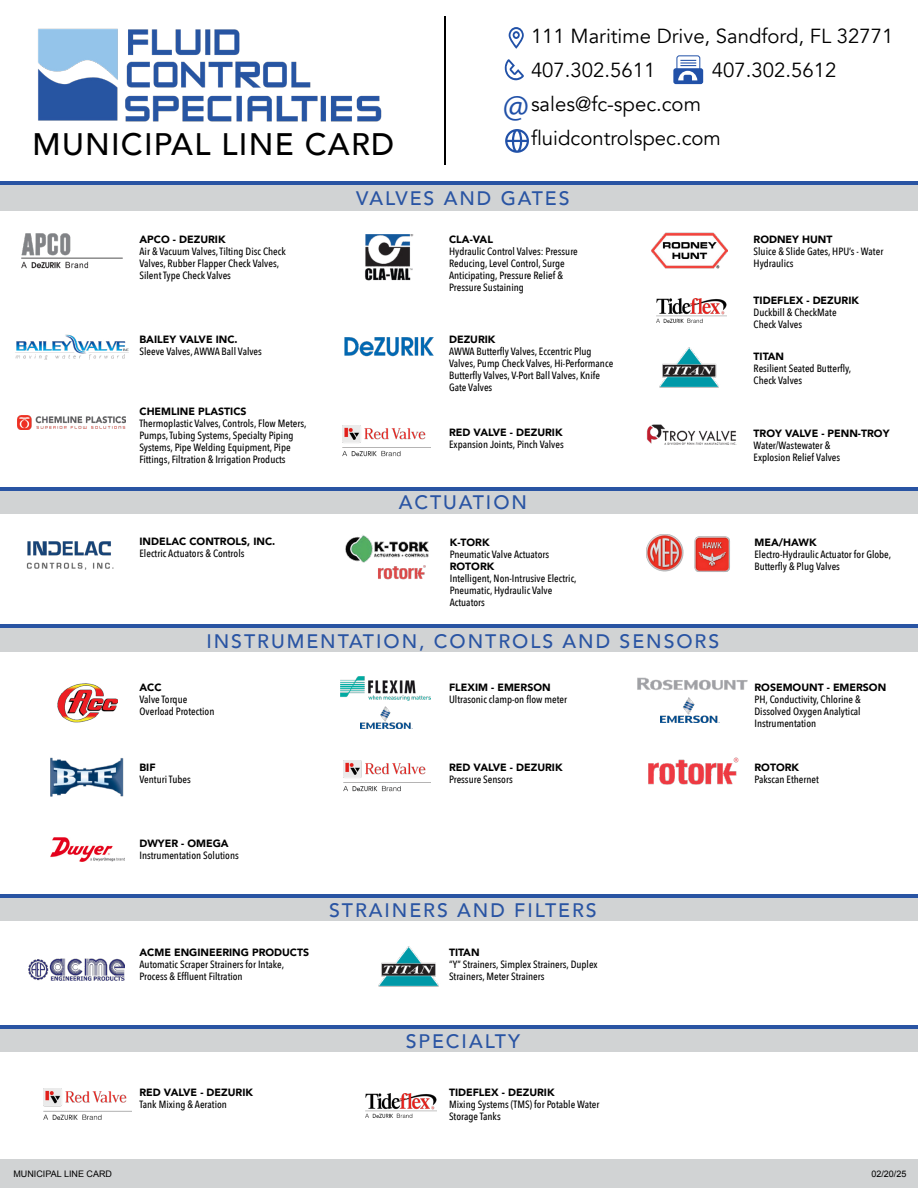
<style>
.page{position:relative;width:918px;height:1188px;background:#fff}
.page>*{position:absolute;margin:0;border:0;box-sizing:border-box;transform-origin:0 0}
.t1{font:35.55px "Myriad Pro";color:#2151a8}
.t2{font:500 31.05px "Avenir";letter-spacing:.04em;color:#000}
.t3{font:20.4px/34.2px "Avenir";color:#000}
.t4{font:500 19.5px "Avenir";letter-spacing:.1em;color:#2954a3}
.t5{font:500 10.5px/12px "Avenir Next Condensed";color:#000}
.t6{font:900 10.5px "Avenir";color:#000}
.t7{font:9px "Arial";color:#000}
</style>
<div class="page">
<div style="left:0;top:491px;width:918px;height:23px;background:#d1d3d4"></div>
<div style="left:0;top:628px;width:918px;height:23px;background:#d1d3d4"></div>
<div style="left:0;top:897px;width:918px;height:24px;background:#d1d3d4"></div>
<div style="left:0;top:1160px;width:918px;height:28px;background:#d1d3d4"></div>
<div style="left:0;top:1028px;width:918px;height:24px;background:#d1d3d4"></div>
<hr style="left:0;top:487px;width:918px;height:4px;background:#2954a3">
<hr style="left:0;top:624px;width:918px;height:4px;background:#2954a3">
<hr style="left:0;top:894px;width:918px;height:4px;background:#2954a3">
<hr style="left:0;top:1025px;width:918px;height:4px;background:#2954a3">
<div style="left:0;top:185px;width:918px;height:26px;background:#d1d3d4"></div>
<hr style="left:0;top:181px;width:918px;height:4px;background:#2954a3">
<img style="left:38px;top:28px;width:344px;height:94px">
<svg style="left:509px;top:27px;width:15px;height:22px"></svg>
<svg style="left:504px;top:59px;width:20px;height:21px"></svg>
<svg style="left:505px;top:129px;width:24px;height:24px"></svg>
<div style="left:676px;top:55px;width:24px;height:25px;border:1px solid #2151a8;border-radius:2px"></div>
<div style="left:673px;top:68px;width:30px;height:16px;background:#2151a8;border-radius:2px"></div>
<svg style="left:678px;top:60px;width:19px;height:20px"></svg>
<img style="left:21px;top:233px;width:102px;height:36px">
<img style="left:15px;top:334px;width:114px;height:26px">
<img style="left:344px;top:337px;width:89px;height:20px">
<img style="left:345px;top:535px;width:84px;height:45px">
<img style="left:647px;top:424px;width:90px;height:21px">
<img style="left:651px;top:232px;width:76px;height:36px">
<img style="left:648px;top:757px;width:91px;height:28px">
<img style="left:656px;top:298px;width:71px;height:25px">
<img style="left:343px;top:425px;width:87px;height:32px">
<img style="left:365px;top:234px;width:49px;height:47px">
<img style="left:17px;top:415px;width:109px;height:15px">
<img style="left:659px;top:347px;width:60px;height:41px">
<img style="left:26px;top:541px;width:88px;height:29px">
<img style="left:647px;top:535px;width:37px;height:37px">
<img style="left:694px;top:536px;width:36px;height:36px">
<img style="left:57px;top:684px;width:61px;height:38px">
<img style="left:50px;top:757px;width:74px;height:40px">
<img style="left:50px;top:837px;width:75px;height:24px">
<img style="left:361px;top:707px;width:51px;height:22px">
<img style="left:637px;top:677px;width:111px;height:13px">
<img style="left:28px;top:958px;width:97px;height:22px">
<hr style="left:444px;top:16px;width:2px;height:149px;background:#000">
<img style="left:343px;top:760px;width:87px;height:32px">
<img style="left:660px;top:697px;width:58px;height:25px">
<img style="left:378px;top:947px;width:61px;height:40px">
<img style="left:44px;top:1089px;width:87px;height:31px">
<img style="left:366px;top:1093px;width:70px;height:25px">
<img style="left:341px;top:677px;width:90px;height:23px">
<h2 class="t2" style="left:33px;top:117px;width:363px">MUNICIPAL LINE CARD</h2>
<h3 class="t3" style="left:531px;top:19px;width:364px">111 Maritime Drive, Sandford, FL 32771<br>407.302.5611</h3>
<h3 class="t3" style="left:712px;top:53px;width:126px">407.302.5612</h3>
<h3 class="t3" style="left:531px;top:87px;width:191px">sales@fc-spec.com fluidcontrolspec.com</h3>
<h1 class="t1" style="left:503px;top:83px;width:28px">@</h1>
<p class="t6" style="left:140px;top:231px;width:88px">APCO - DEZURIK</p>
<p class="t5" style="left:140px;top:246px;width:148px">Air &amp; Vacuum Valves, Tilting Disc Check<br>Valves, Rubber Flapper Check Valves,<br>Silent Type Check Valves</p>
<p class="t6" style="left:140px;top:330px;width:100px">BAILEY VALVE INC.</p>
<p class="t5" style="left:140px;top:345px;width:124px">Sleeve Valves, AWWA Ball Valves</p>
<h3 class="t4" style="left:356px;top:181px;width:215px">VALVES AND GATES</h3>
<p class="t6" style="left:449px;top:231px;width:45px">CLA-VAL</p>
<p class="t5" style="left:449px;top:246px;width:130px">Hydraulic Control Valves: Pressure<br>Reducing, Level Control, Surge<br>Anticipating, Pressure Relief &amp;<br>Pressure Sustaining</p>
<p class="t6" style="left:449px;top:331px;width:48px">DEZURIK</p>
<p class="t5" style="left:449px;top:346px;width:166px">AWWA Butterfly Valves, Eccentric Plug Valves, Pump Check Valves, Hi-Performance Butterfly Valves, V-Port Ball Valves, Knife Gate Valves</p>
<p class="t6" style="left:140px;top:402px;width:109px">CHEMLINE PLASTICS</p>
<p class="t5" style="left:140px;top:417px;width:169px">Thermoplastic Valves, Controls, Flow Meters, Pumps, Tubing Systems, Specialty Piping Systems, Pipe Welding Equipment, Pipe Fittings, Filtration &amp; Irrigation Products</p>
<p class="t6" style="left:449px;top:423px;width:115px">RED VALVE - DEZURIK</p>
<p class="t5" style="left:449px;top:438px;width:116px">Expansion Joints, Pinch Valves</p>
<p class="t6" style="left:140px;top:533px;width:137px">INDELAC CONTROLS, INC.</p>
<p class="t5" style="left:140px;top:547px;width:106px">Electric Actuators &amp; Controls</p>
<h3 class="t4" style="left:399px;top:485px;width:130px">ACTUATION</h3>
<p class="t6" style="left:450px;top:533px;width:41px">K-TORK</p>
<p class="t5" style="left:450px;top:548px;width:101px">Pneumatic Valve Actuators</p>
<p class="t6" style="left:450px;top:557px;width:46px">ROTORK</p>
<p class="t5" style="left:450px;top:572px;width:128px">Intelligent, Non-Intrusive Electric,<br>Pneumatic, Hydraulic Valve<br>Actuators</p>
<h3 class="t4" style="left:206px;top:624px;width:514px">INSTRUMENTATION, CONTROLS AND SENSORS</h3>
<p class="t6" style="left:140px;top:678px;width:24px">ACC</p>
<p class="t5" style="left:140px;top:693px;width:76px">Valve Torque<br>Overload Protection</p>
<p class="t6" style="left:140px;top:758px;width:18px">BIF</p>
<p class="t5" style="left:140px;top:773px;width:53px">Venturi Tubes</p>
<p class="t6" style="left:449px;top:678px;width:103px">FLEXIM - EMERSON</p>
<p class="t5" style="left:449px;top:693px;width:120px">Ultrasonic clamp-on flow meter</p>
<p class="t6" style="left:449px;top:759px;width:115px">RED VALVE - DEZURIK</p>
<p class="t5" style="left:449px;top:774px;width:65px">Pressure Sensors</p>
<p class="t6" style="left:140px;top:834px;width:91px">DWYER - OMEGA</p>
<p class="t5" style="left:140px;top:849px;width:101px">Instrumentation Solutions</p>
<p class="t6" style="left:140px;top:943px;width:171px">ACME ENGINEERING PRODUCTS</p>
<p class="t5" style="left:140px;top:958px;width:146px">Automatic Scraper Strainers for Intake,<br>Process &amp; Effluent Filtration</p>
<p class="t6" style="left:140px;top:1083px;width:115px">RED VALVE - DEZURIK</p>
<p class="t5" style="left:140px;top:1098px;width:89px">Tank Mixing &amp; Aeration</p>
<h3 class="t4" style="left:329px;top:893px;width:269px">STRAINERS AND FILTERS</h3>
<p class="t6" style="left:449px;top:944px;width:32px">TITAN</p>
<p class="t5" style="left:449px;top:959px;width:150px">“Y” Strainers, Simplex Strainers, Duplex<br>Strainers, Meter Strainers</p>
<h3 class="t4" style="left:406px;top:1024px;width:116px">SPECIALTY</h3>
<p class="t6" style="left:449px;top:1084px;width:107px">TIDEFLEX - DEZURIK</p>
<p class="t5" style="left:449px;top:1098px;width:152px">Mixing Systems (TMS) for Potable Water<br>Storage Tanks</p>
<p class="t6" style="left:754px;top:231px;width:80px">RODNEY HUNT</p>
<p class="t5" style="left:754px;top:246px;width:131px">Sluice &amp; Slide Gates, HPU’s - Water<br>Hydraulics</p>
<p class="t6" style="left:754px;top:291px;width:107px">TIDEFLEX - DEZURIK</p>
<p class="t5" style="left:754px;top:306px;width:85px">Duckbill &amp; CheckMate<br>Check Valves</p>
<p class="t6" style="left:754px;top:348px;width:32px">TITAN</p>
<p class="t5" style="left:754px;top:363px;width:99px">Resilient Seated Butterfly,<br>Check Valves</p>
<p class="t6" style="left:754px;top:424px;width:137px">TROY VALVE - PENN-TROY</p>
<p class="t5" style="left:754px;top:439px;width:88px">Water/Wastewater &amp;<br>Explosion Relief Valves</p>
<p class="t6" style="left:754px;top:533px;width:64px">MEA/HAWK</p>
<p class="t5" style="left:754px;top:548px;width:138px">Electro-Hydraulic Actuator for Globe,<br>Butterfly &amp; Plug Valves</p>
<p class="t6" style="left:755px;top:678px;width:133px">ROSEMOUNT - EMERSON</p>
<p class="t5" style="left:755px;top:693px;width:108px;text-align:justify">PH, Conductivity, Chlorine &amp; Dissolved Oxygen Analytical Instrumentation</p>
<p class="t6" style="left:755px;top:759px;width:46px">ROTORK</p>
<p class="t5" style="left:755px;top:774px;width:66px">Pakscan Ethernet</p>
<p class="t7" style="left:14px;top:1168px;width:100px">MUNICIPAL LINE CARD</p>
<p class="t7" style="left:871px;top:1168px;width:37px">02/20/25</p>
</div>
